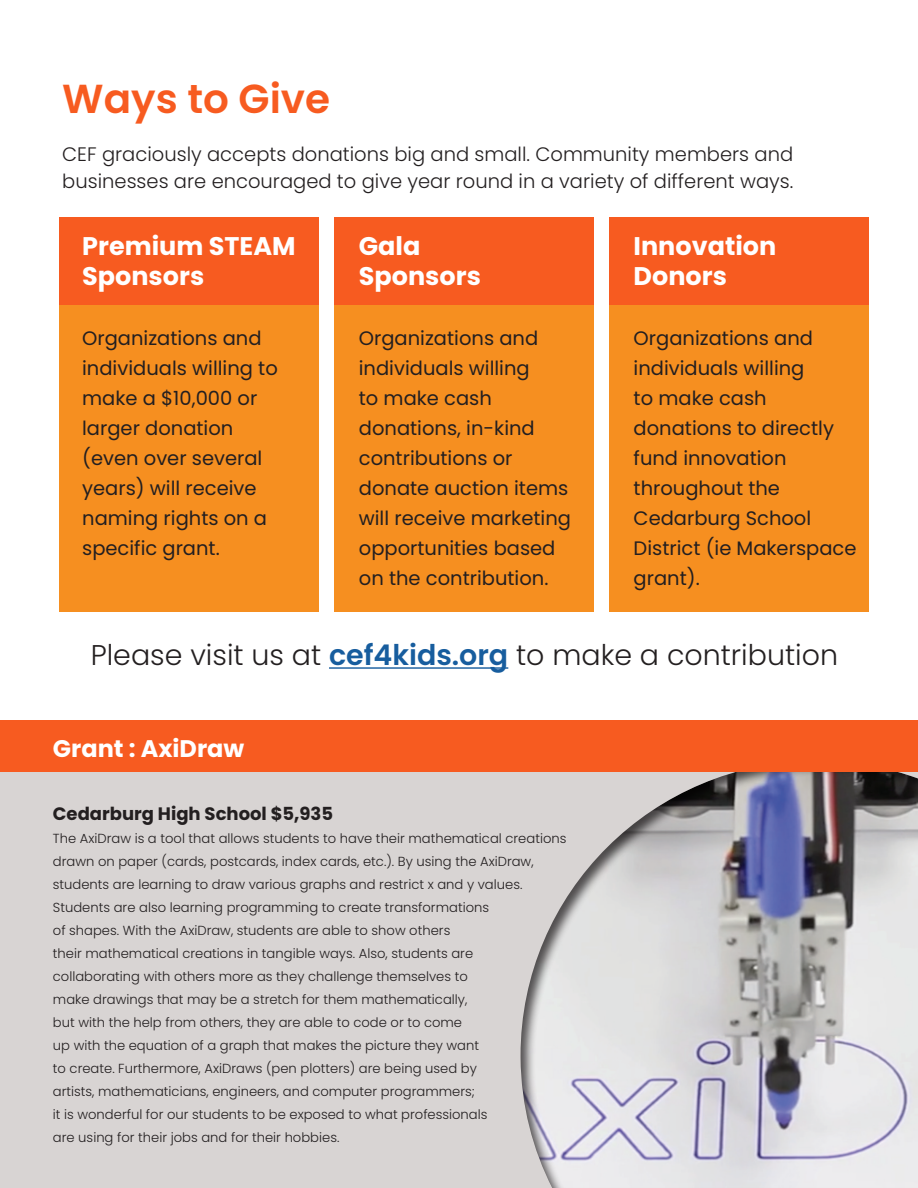
<style>
.page{position:relative;width:918px;height:1188px;background:#fff}
.page>*{position:absolute;margin:0;border:0;box-sizing:border-box;transform-origin:0 0}
.t1{font:600 40.5px "Poppins";color:#f75b20}
.t2{font:300 28.5px "Poppins";color:#231f20}
.t3{font:700 25.5px/30px "Poppins";color:#fff}
.t4{font:700 24px "Poppins";color:#fff}
.t5{font:19.5px/30px "Poppins";color:#231f20}
.t6{font:300 19.5px/27px "Poppins";color:#231f20}
.t7{font:700 18px "Poppins";color:#231f20}
.t8{font:300 13.2px/23px "Poppins";color:#231f20}
.s1{font-weight:600;color:#175d9e}
</style>
<div class="page">
<hr style="left:329px;top:667px;width:179px;height:2px;background:#175d9e">
<div style="left:59px;top:217px;width:260px;height:394px;background:#f68f20"></div>
<div style="left:59px;top:217px;width:260px;height:88px;background:#f75b20"></div>
<div style="left:334px;top:217px;width:260px;height:394px;background:#f68f20"></div>
<div style="left:334px;top:217px;width:260px;height:88px;background:#f75b20"></div>
<div style="left:609px;top:217px;width:259px;height:394px;background:#f68f20"></div>
<div style="left:609px;top:217px;width:259px;height:88px;background:#f75b20"></div>
<div style="left:0;top:761px;width:918px;height:427px;background:#d8d4d3"></div>
<div style="left:520px;top:758px;width:398px;height:430px;background:#231f20;opacity:.75"></div>
<div style="left:0;top:720px;width:918px;height:51px;background:#f75b20"></div>
<p class="t1" style="left:62px;top:75px;width:269px">Ways to Give</p>
<p class="t6" style="left:62px;top:141px;width:733px">CEF graciously accepts donations big and small. Community members and businesses are encouraged to give year round in a variety of different ways.</p>
<p class="t3" style="left:82px;top:231px;width:215px">Premium STEAM<br>Sponsors</p>
<p class="t5" style="left:82px;top:323px;width:197px">Organizations and individuals willing to make a $10,000 or larger donation (even over several years) will receive naming rights on a specific grant.</p>
<p class="t3" style="left:359px;top:231px;width:124px">Gala<br>Sponsors</p>
<p class="t5" style="left:359px;top:323px;width:214px">Organizations and individuals willing<br>to make cash donations, in-kind contributions or donate auction items will receive marketing opportunities based on the contribution.</p>
<p class="t3" style="left:634px;top:231px;width:144px">Innovation<br>Donors</p>
<p class="t5" style="left:634px;top:323px;width:224px">Organizations and individuals willing<br>to make cash donations to directly fund innovation throughout the<br>Cedarburg School<br>District (ie Makerspace grant).</p>
<p class="t2" style="left:91px;top:639px;width:749px">Please visit us at <span class="s1">cef4kids.org</span> to make a contribution</p>
<p class="t4" style="left:53px;top:735px;width:193px">Grant : AxiDraw</p>
<p class="t7" style="left:53px;top:803px;width:282px">Cedarburg High School $5,935</p>
<p class="t8" style="left:53px;top:827px;width:515px">The AxiDraw is a tool that allows students to have their mathematical creations drawn on paper (cards, postcards, index cards, etc.). By using the AxiDraw, students are learning to draw various graphs and restrict x and y values.<br>Students are also learning programming to create transformations<br>of shapes. With the AxiDraw, students are able to show others<br>their mathematical creations in tangible ways. Also, students are<br>collaborating with others more as they challenge themselves to<br>make drawings that may be a stretch for them mathematically,<br>but with the help from others, they are able to code or to come<br>up with the equation of a graph that makes the picture they want<br>to create. Furthermore, AxiDraws (pen plotters) are being used by<br>artists, mathematicians, engineers, and computer programmers;<br>it is wonderful for our students to be exposed to what professionals<br>are using for their jobs and for their hobbies.</p>
</div>
